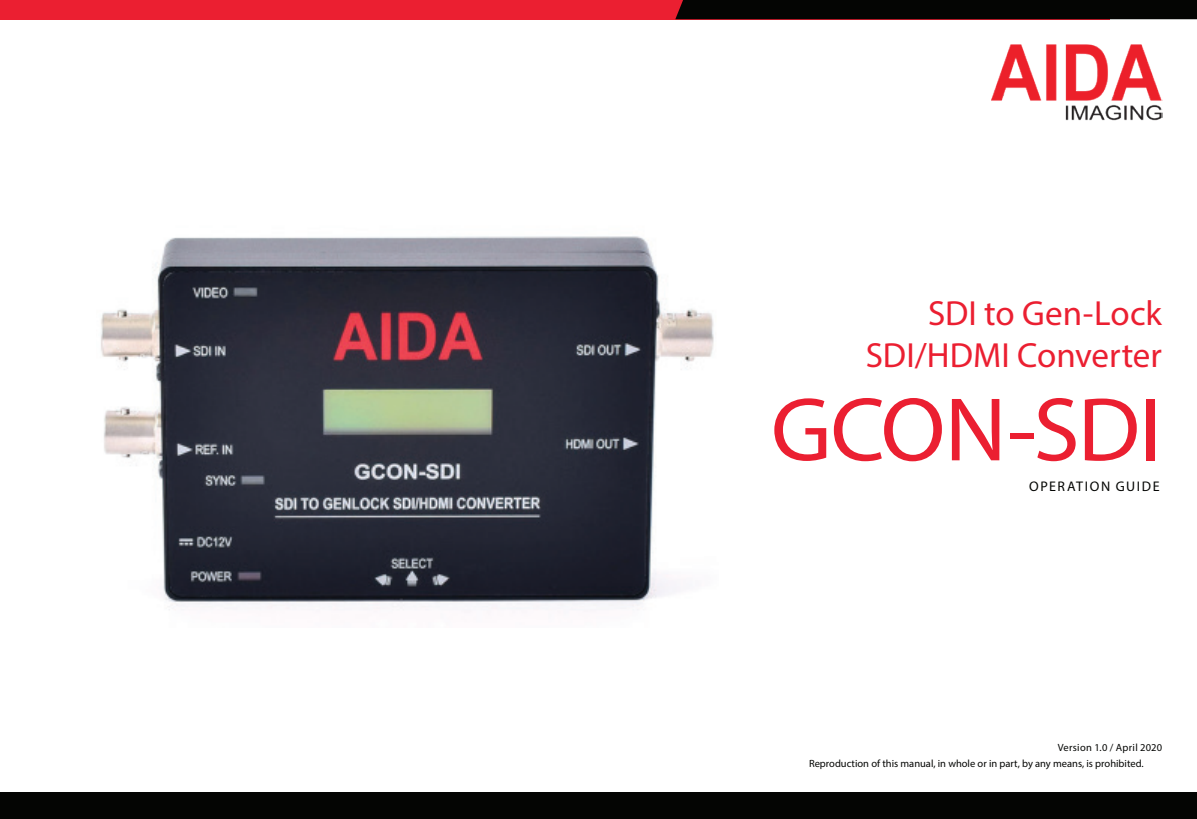
<style>
.page{position:relative;width:1197px;height:819px;background:#fff}
.page>*{position:absolute;margin:0;border:0;box-sizing:border-box;transform-origin:0 0}
.t1{font:91px "Myriad Pro";letter-spacing:-.01em;color:#eb1f31}
.t2{font:35px/42px "Myriad Pro";color:#eb1f31;text-align:right}
.t3{font:14px "Myriad Pro";letter-spacing:.115em;color:#040503}
.t4{font:10.5px "Myriad Pro";color:#040503}
.t5{font:10.5px "Myriad Pro";letter-spacing:.025em;color:#040503}
</style>
<div class="page">
<img style="left:101px;top:236px;width:613px;height:374px">
<img style="left:992px;top:44px;width:170px;height:77px">
<div style="left:0;top:793px;width:1197px;height:26px;background:#040503"></div>
<div style="left:0;top:0;width:1109px;height:19px;background:#eb1f31"></div>
<div style="left:675px;top:0;width:522px;height:19px;background:#040503"></div>
<h2 class="t2" style="left:866px;top:291px;width:298px">SDI to Gen-Lock<br>SDI/HDMI Converter</h2>
<h1 class="t1" style="left:771px;top:374px;width:393px">GCON-SDI</h1>
<h3 class="t3" style="left:1029px;top:478px;width:132px">OPERATION GUIDE</h3>
<p class="t5" style="left:1058px;top:741px;width:106px">Version 1.0 / April 2020</p>
<p class="t4" style="left:809px;top:757px;width:336px">Reproduction of this manual, in whole or in part, by any means, is prohibited.</p>
</div>
